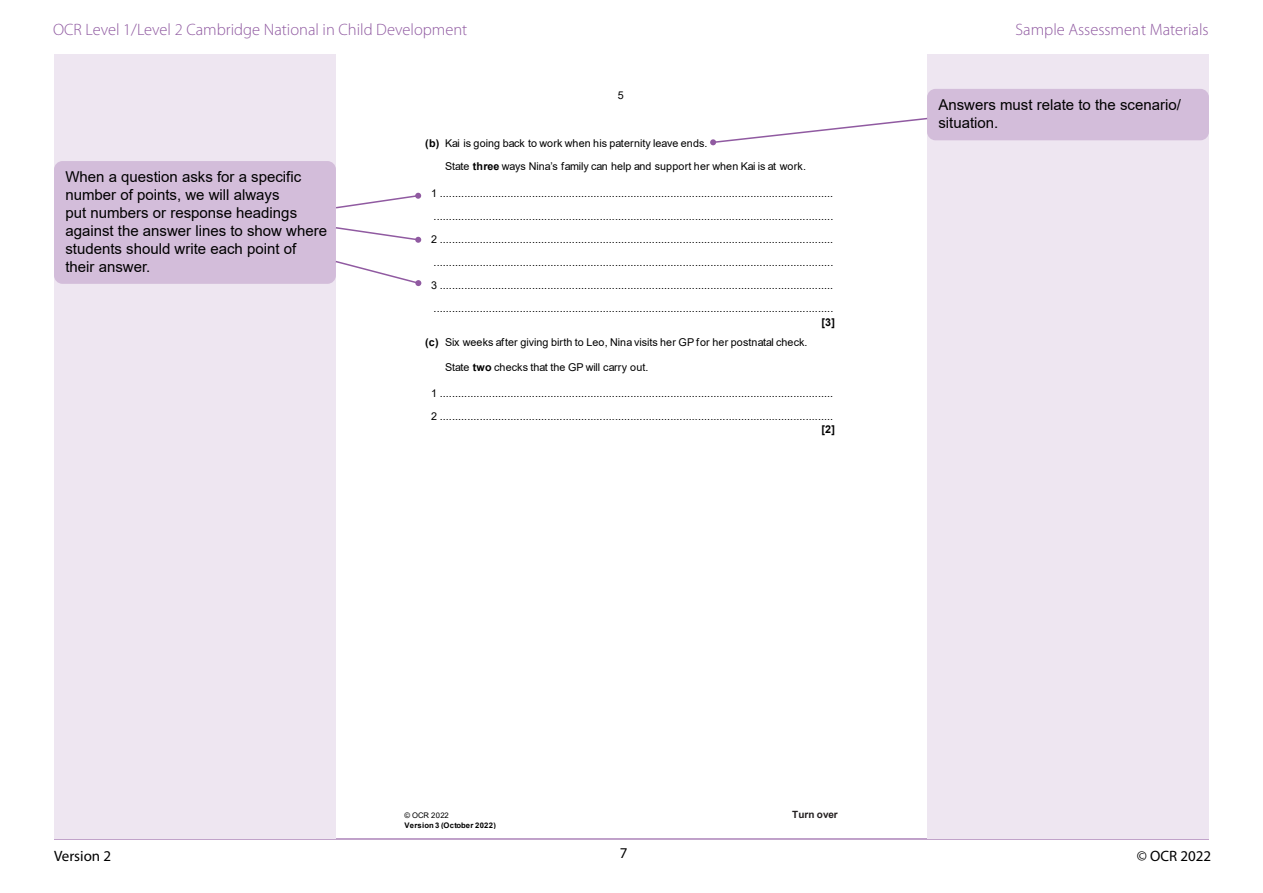
<style>
.page{position:relative;width:1263px;height:893px;background:#fff}
.page>*{position:absolute;margin:0;border:0;box-sizing:border-box;transform-origin:0 0}
.t1{font:300 16.5px "Myriad Pro";color:#905aa1}
.comments{font:15px/18px "Arial";color:#000}
.t2{font:15px "Myriad Pro";color:#000}
.t3{font:10.8px/23.1px "Arial";letter-spacing:.01em;color:#000;text-align:justify}
.t4{font:700 10.8px "Arial";color:#000}
.t5{font:700 10.05px "Arial";color:#231f20}
.t6{font:700 7.65px "Arial";letter-spacing:.035em;color:#000}
.t7{font:7.65px "Arial";letter-spacing:.02em;color:#000}
.s1{font-weight:700}
</style>
<div class="page">
<hr style="left:54px;top:838px;width:1155px;height:1px;background:#905aa1">
<div style="left:927px;top:54px;width:282px;height:784px;background:#eee6f1"></div>
<div style="left:54px;top:54px;width:282px;height:784px;background:#eee6f1"></div>
<div style="left:927px;top:89px;width:282px;height:51px;background:#d3bdda;border-radius:9px"></div>
<div style="left:54px;top:161px;width:282px;height:123px;background:#d3bdda;border-radius:9px"></div>
<svg style="left:336px;top:193px;width:85px;height:16px"></svg>
<svg style="left:336px;top:227px;width:85px;height:16px"></svg>
<svg style="left:335px;top:260px;width:86px;height:26px"></svg>
<svg style="left:710px;top:117px;width:219px;height:28px"></svg>
<h1 class="t1" style="left:53px;top:20px;width:416px">OCR Level 1/Level 2 Cambridge National in Child Development</h1>
<h1 class="t1" style="left:1015px;top:20px;width:195px">Sample Assessment Materials</h1>
<p class="comments" style="left:65px;top:168px;width:263px">When a question asks for a specific number of points, we will always<br>put numbers or response headings against the answer lines to show where students should write each point of their answer.</p>
<p class="t3" style="left:618px;top:84px;width:7px">5</p>
<p class="t3" style="left:425px;top:131px;width:284px"><span class="s1">(b)</span> Kai is going back to work when his paternity leave ends.</p>
<p class="t3" style="left:445px;top:155px;width:362px">State <span class="s1">three</span> ways Nina’s family can help and support her when Kai is at work.</p>
<p class="t3" style="left:431px;top:181px;width:403px">1 ................................................................................................................................ ..................................................................................................................................<br>2 ................................................................................................................................ ..................................................................................................................................<br>3 ................................................................................................................................</p>
<p class="t3" style="left:434px;top:302px;width:403px;line-height:13px;text-align:right">.................................................................................................................................. <span class="s1">[3]</span></p>
<p class="t3" style="left:425px;top:331px;width:384px"><span class="s1">(c)</span> Six weeks after giving birth to Leo, Nina visits her GP for her postnatal check.</p>
<p class="t3" style="left:445px;top:355px;width:205px">State <span class="s1">two</span> checks that the GP will carry out.</p>
<p class="t3" style="left:431px;top:382px;width:403px">1 ................................................................................................................................<br>2 ................................................................................................................................</p>
<p class="t4" style="left:821px;top:422px;width:15px">[2]</p>
<p class="comments" style="left:938px;top:95px;width:244px">Answers must relate to the scenario/ situation.</p>
<p class="t7" style="left:404px;top:810px;width:46px">© OCR 2022</p>
<p class="t5" style="left:792px;top:807px;width:47px">Turn over</p>
<p class="t6" style="left:404px;top:820px;width:93px">Version 3 (October 2022)</p>
<h2 class="t2" style="left:54px;top:847px;width:59px">Version 2</h2>
<h2 class="t2" style="left:620px;top:844px;width:9px">7</h2>
<h2 class="t2" style="left:1137px;top:847px;width:76px">© OCR 2022</h2>
</div>
